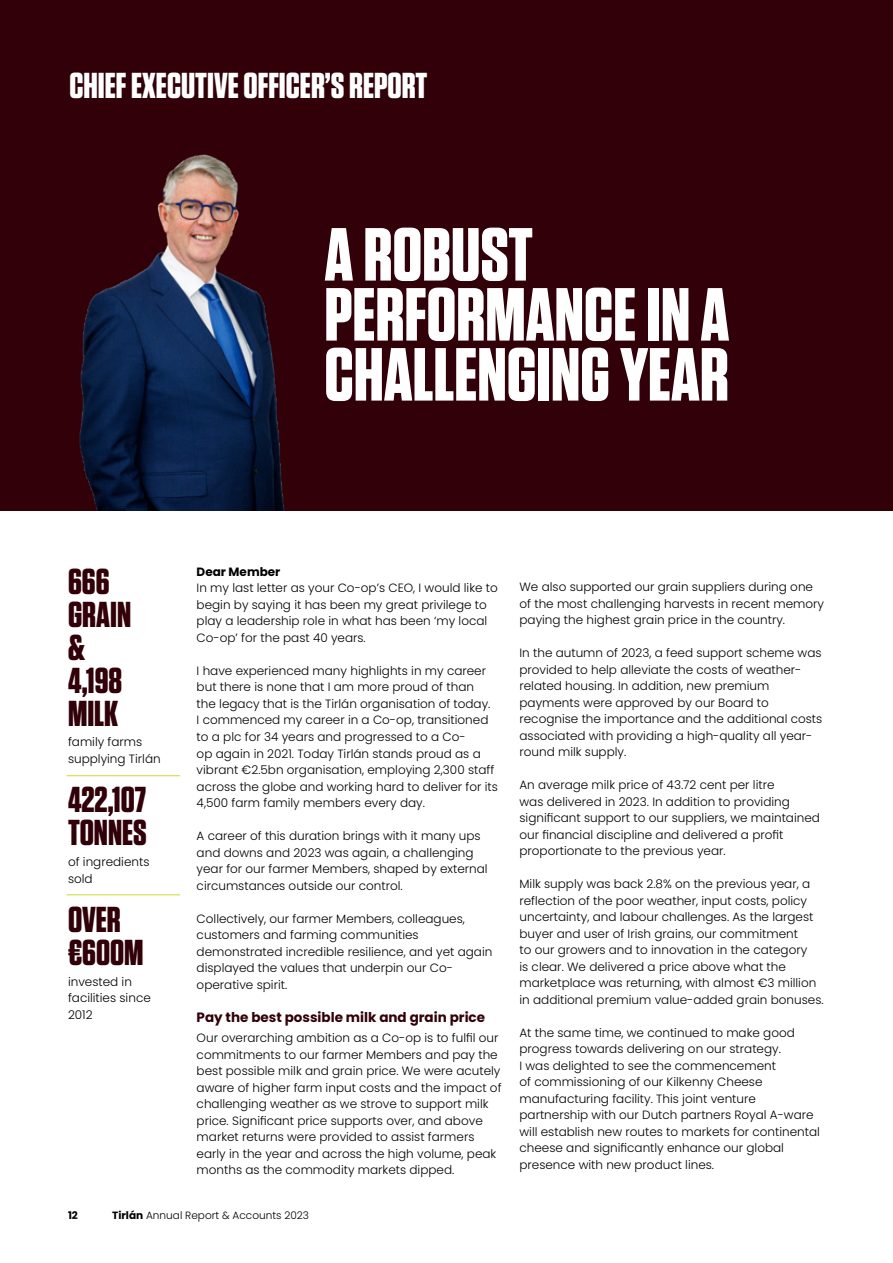
<style>
.page{position:relative;width:893px;height:1263px;background:#fff}
.page>*{position:absolute;margin:0;border:0;box-sizing:border-box;transform-origin:0 0}
.t1{font:700 75px/60px "Tungsten";color:#fff}
.t2{font:700 36px/33px "Tungsten";color:#310008}
.t3{font:700 36px "Tungsten";color:#fff}
.t4{font:700 13.5px "Poppins";color:#310008}
.t5{font:300 12px/16.5px "Poppins";color:#000}
.t6{font:700 12px "Poppins";color:#000}
.t7{font:300 10.5px "Poppins";color:#000}
.t8{font:700 10.5px "Poppins";color:#000}
.s1{font-weight:700}
</style>
<div class="page">
<div style="left:0;top:0;width:893px;height:510px;background:#310008"></div>
<img style="left:79px;top:154px;width:206px;height:356px">
<hr style="left:67px;top:775px;width:113px;height:1px;background:#cbdb2a">
<hr style="left:67px;top:894px;width:113px;height:1px;background:#cbdb2a">
<h2 class="t3" style="left:69px;top:66px;width:359px">CHIEF EXECUTIVE OFFICER’S REPORT</h2>
<h1 class="t1" style="left:324px;top:227px;width:406px">A ROBUST<br>PERFORMANCE IN A<br>CHALLENGING YEAR</h1>
<h2 class="t2" style="left:68px;top:566px;width:65px">666<br>GRAIN &amp;<br>4,198<br>MILK</h2>
<p class="t5" style="left:68px;top:734px;width:94px">family farms supplying Tirlán</p>
<h2 class="t2" style="left:68px;top:784px;width:80px">422,107<br>TONNES</h2>
<p class="t5" style="left:68px;top:854px;width:83px">of ingredients sold</p>
<h2 class="t2" style="left:68px;top:904px;width:77px">OVER €600M</h2>
<p class="t5" style="left:68px;top:973px;width:84px">invested in facilities since<br>2012</p>
<p class="t6" style="left:197px;top:565px;width:85px">Dear Member</p>
<p class="t5" style="left:197px;top:580px;width:303px">In my last letter as your Co-op’s CEO, I would like to begin by saying it has been my great privilege to play a leadership role in what has been ‘my local Co-op’ for the past 40 years.</p>
<p class="t5" style="left:197px;top:663px;width:303px">I have experienced many highlights in my career but there is none that I am more proud of than<br>the legacy that is the Tirlán organisation of today.<br>I commenced my career in a Co-op, transitioned to a plc for 34 years and progressed to a Co-<br>op again in 2021. Today Tirlán stands proud as a vibrant €2.5bn organisation, employing 2,300 staff across the globe and working hard to deliver for its 4,500 farm family members every day.</p>
<p class="t5" style="left:197px;top:828px;width:293px">A career of this duration brings with it many ups and downs and 2023 was again, a challenging year for our farmer Members, shaped by external circumstances outside our control.</p>
<p class="t5" style="left:197px;top:910px;width:297px">Collectively, our farmer Members, colleagues, customers and farming communities demonstrated incredible resilience, and yet again displayed the values that underpin our Co&shy;operative spirit.</p>
<p class="t4" style="left:197px;top:1009px;width:290px">Pay the best possible milk and grain price</p>
<p class="t5" style="left:197px;top:1030px;width:306px">Our overarching ambition as a Co-op is to fulfil our commitments to our farmer Members and pay the best possible milk and grain price. We were acutely aware of higher farm input costs and the impact of challenging weather as we strove to support milk price. Significant price supports over, and above market returns were provided to assist farmers early in the year and across the high volume, peak months as the commodity markets dipped.</p>
<p class="t5" style="left:519px;top:579px;width:306px">We also supported our grain suppliers during one of the most challenging harvests in recent memory paying the highest grain price in the country.</p>
<p class="t5" style="left:519px;top:645px;width:304px">In the autumn of 2023, a feed support scheme was provided to help alleviate the costs of weather&shy;related housing. In addition, new premium payments were approved by our Board to recognise the importance and the additional costs associated with providing a high-quality all year&shy;round milk supply.</p>
<p class="t5" style="left:519px;top:777px;width:302px">An average milk price of 43.72 cent per litre<br>was delivered in 2023. In addition to providing significant support to our suppliers, we maintained our financial discipline and delivered a profit proportionate to the previous year.</p>
<p class="t5" style="left:519px;top:876px;width:306px">Milk supply was back 2.8% on the previous year, a reflection of the poor weather, input costs, policy uncertainty, and labour challenges. As the largest buyer and user of Irish grains, our commitment<br>to our growers and to innovation in the category<br>is clear. We delivered a price above what the marketplace was returning, with almost €3 million in additional premium value-added grain bonuses.</p>
<p class="t5" style="left:519px;top:1024px;width:302px">At the same time, we continued to make good progress towards delivering on our strategy.<br>I was delighted to see the commencement<br>of commissioning of our Kilkenny Cheese manufacturing facility. This joint venture partnership with our Dutch partners Royal A-ware will establish new routes to markets for continental cheese and significantly enhance our global presence with new product lines.</p>
<p class="t8" style="left:68px;top:1209px;width:11px">12</p>
<p class="t7" style="left:112px;top:1209px;width:198px"><span class="s1">Tirlán</span> Annual Report &amp; Accounts 2023</p>
</div>
